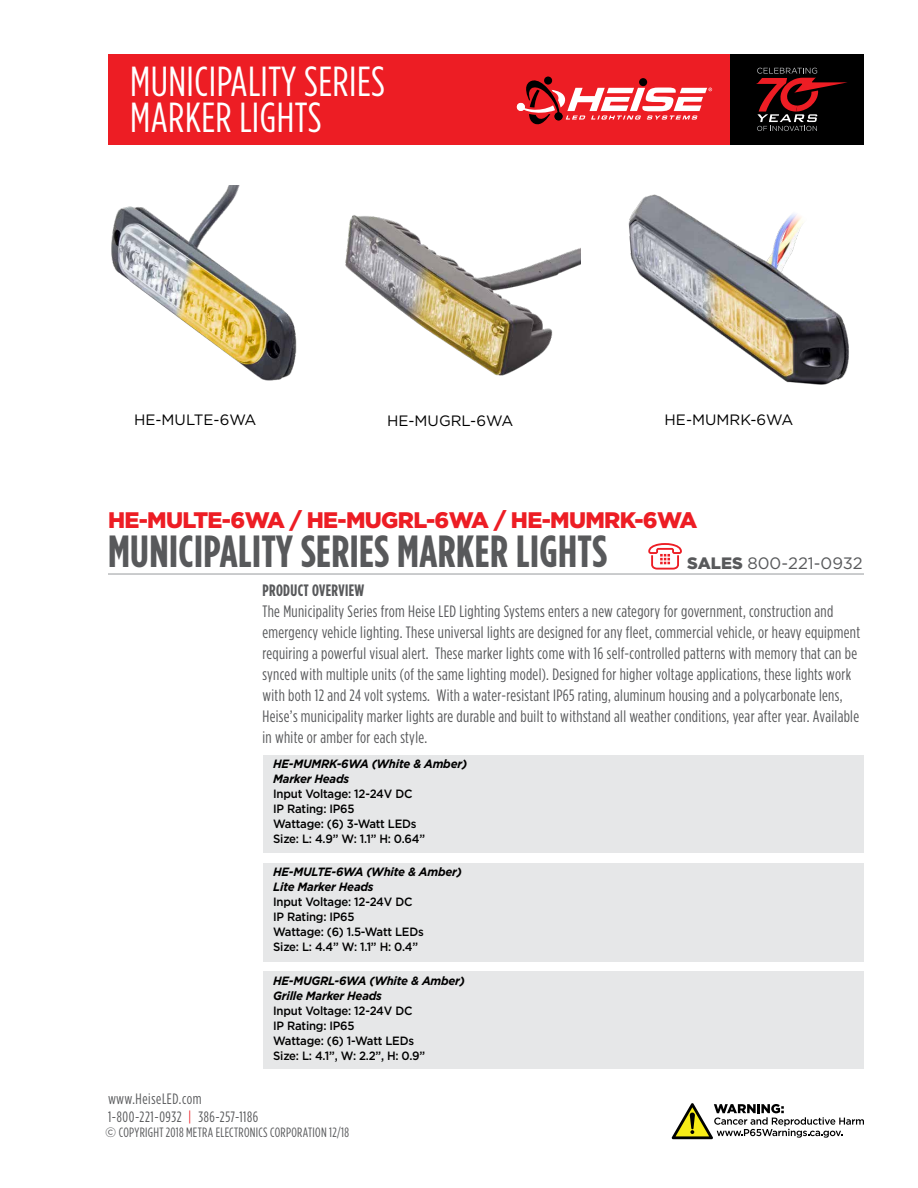
<style>
.page{position:relative;width:918px;height:1188px;background:#fff}
.page>*{position:absolute;margin:0;border:0;box-sizing:border-box;transform-origin:0 0}
.t1{font:700 45px "Gotham Condensed";letter-spacing:.01em;color:#58595b}
.t2{font:42px/36px "Gotham Condensed";letter-spacing:.01em;color:#fff}
.t3{font:900 22.5px "Gotham";letter-spacing:-.03em;color:#ed1d24}
.t4{font:16.5px/21px "Gotham Condensed";letter-spacing:.02em;color:#58595b}
.t5{font:16.5px "Gotham";color:#58595b}
.t6{font:700 16.5px "Gotham Condensed";letter-spacing:.02em;color:#58595b}
.t7{font:15px/18px "Gotham Condensed";letter-spacing:.04em;color:#58595b}
.t8{font:15px "Gotham";color:#000}
.t9{font:13.5px "Gotham Condensed";letter-spacing:.02em;color:#58595b}
.t10{font:500 12px/15px "Gotham";letter-spacing:-.02em;color:#000;scale:.95 1}
.t11{font:italic 700 12px/15px "Gotham";letter-spacing:-.02em;color:#000;scale:.95 1}
.s1{font-weight:900}
.s2{color:#ed1d24}
.s3{font-family:"Gotham"}
</style>
<div class="page">
<div style="left:108px;top:54px;width:756px;height:91px;background:#ed1d24"></div>
<div style="left:730px;top:54px;width:134px;height:91px;background:#000"></div>
<svg style="left:756px;top:68px;width:91px;height:63px"></svg>
<hr style="left:108px;top:573px;width:756px;height:2px;background:#babcbe">
<svg style="left:648px;top:543px;width:34px;height:27px"></svg>
<div style="left:544px;top:77px;width:8px;height:8px;background:#000;border-radius:50%"></div>
<svg style="left:517px;top:79px;width:195px;height:45px"></svg>
<div style="left:263px;top:755px;width:601px;height:98px;background:#e6e7e8"></div>
<div style="left:263px;top:863px;width:601px;height:99px;background:#e6e7e8"></div>
<div style="left:263px;top:972px;width:601px;height:97px;background:#e6e7e8"></div>
<img style="left:111px;top:186px;width:186px;height:195px">
<img style="left:345px;top:215px;width:235px;height:161px">
<img style="left:628px;top:194px;width:221px;height:191px">
<svg style="left:672px;top:1103px;width:192px;height:36px"></svg>
<h2 class="t2" style="left:130px;top:63px;width:256px">MUNICIPALITY SERIES<br>MARKER LIGHTS</h2>
<p class="t8" style="left:134px;top:412px;width:124px">HE-MULTE-6WA</p>
<p class="t8" style="left:387px;top:413px;width:128px">HE-MUGRL-6WA</p>
<p class="t8" style="left:665px;top:411px;width:130px">HE-MUMRK-6WA</p>
<h3 class="t3" style="left:108px;top:507px;width:591px">HE-MULTE-6WA / HE-MUGRL-6WA / HE-MUMRK-6WA</h3>
<h1 class="t1" style="left:108px;top:526px;width:501px">MUNICIPALITY SERIES MARKER LIGHTS</h1>
<p class="t5" style="left:687px;top:554px;width:177px"><span class="s1">SALES</span> 800-221-0932</p>
<p class="t6" style="left:262px;top:581px;width:103px">PRODUCT OVERVIEW</p>
<p class="t4" style="left:262px;top:601px;width:599px">The Municipality Series from Heise LED Lighting Systems enters a new category for government, construction and emergency vehicle lighting. These universal lights are designed for any fleet, commercial vehicle, or heavy equipment requiring a powerful visual alert. These marker lights come with 16 self-controlled patterns with memory that can be synced with multiple units (of the same lighting model). Designed for higher voltage applications, these lights work with both 12 and 24 volt systems. With a water-resistant IP65 rating, aluminum housing and a polycarbonate lens, Heise’s municipality marker lights are durable and built to withstand all weather conditions, year after year. Available in white or amber for each style.</p>
<p class="t11" style="left:273px;top:756px;width:206px">HE-MUMRK-6WA (White &amp; Amber)<br>Marker Heads</p>
<p class="t10" style="left:273px;top:786px;width:161px">Input Voltage: 12-24V DC<br>IP Rating: IP65<br>Wattage: (6) 3-Watt LEDs<br>Size: L: 4.9” W: 1.1” H: 0.64”</p>
<p class="t11" style="left:273px;top:864px;width:200px">HE-MULTE-6WA (White &amp; Amber)<br>Lite Marker Heads</p>
<p class="t10" style="left:273px;top:894px;width:160px">Input Voltage: 12-24V DC<br>IP Rating: IP65<br>Wattage: (6) 1.5-Watt LEDs<br>Size: L: 4.4” W: 1.1” H: 0.4”</p>
<p class="t11" style="left:273px;top:973px;width:203px">HE-MUGRL-6WA (White &amp; Amber)<br>Grille Marker Heads</p>
<p class="t10" style="left:273px;top:1003px;width:161px">Input Voltage: 12-24V DC<br>IP Rating: IP65<br>Wattage: (6) 1-Watt LEDs<br>Size: L: 4.1”, W: 2.2”, H: 0.9”</p>
<p class="t7" style="left:108px;top:1090px;width:152px">www.HeiseLED.com<br>1-800-221-0932 <span class="s2">|</span> 386-257-1186</p>
<p class="t9" style="left:105px;top:1125px;width:245px"><span class="s3">©</span> COPYRIGHT 2018 METRA ELECTRONICS CORPORATION 12/18</p>
</div>
